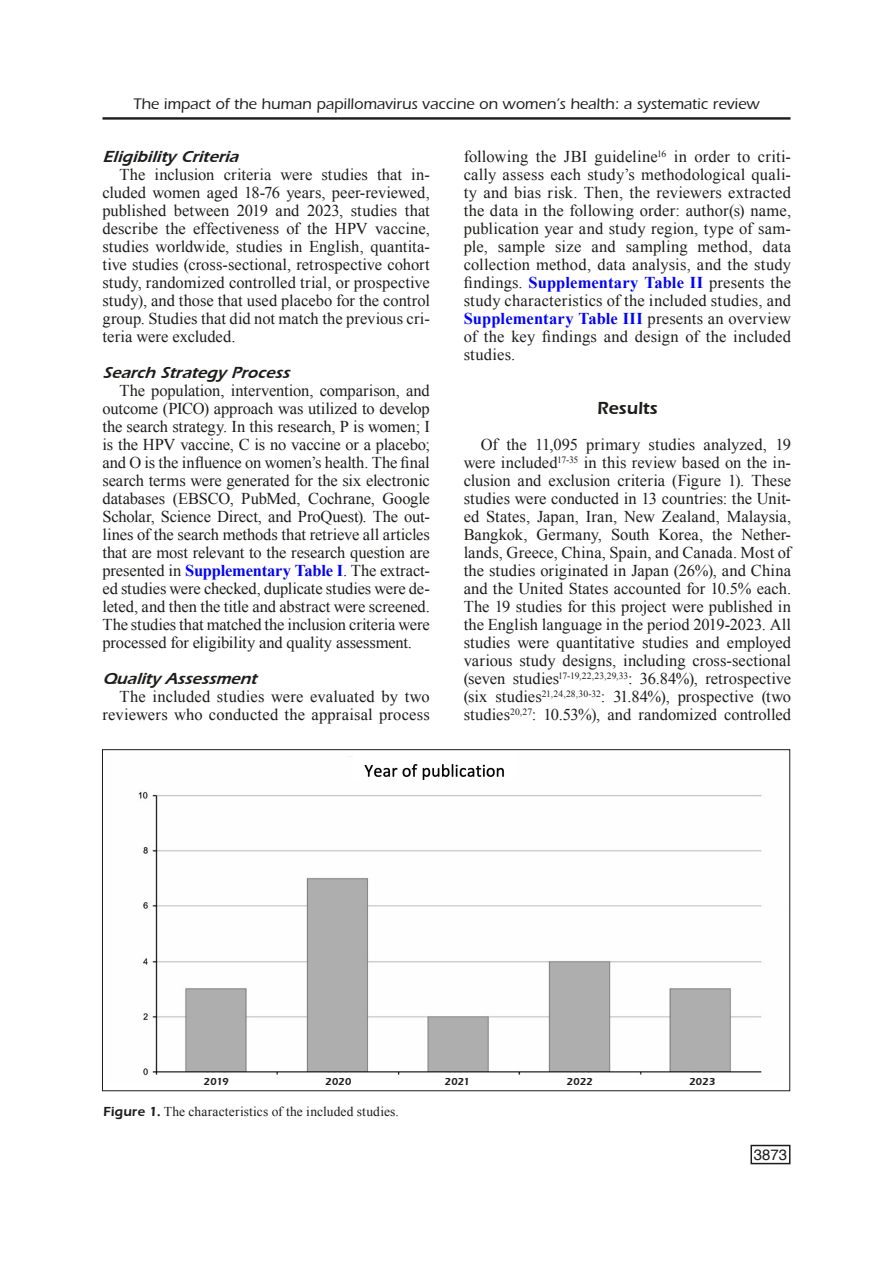
<style>
.page{position:relative;width:893px;height:1263px;background:#fff}
.page>*{position:absolute;margin:0;border:0;box-sizing:border-box;transform-origin:0 0}
.t1{font:18px "Eras Demi";color:#1d1d1b}
.t2{font:16.5px/18px "Times New Roman";letter-spacing:.005em;color:#1d1d1b;text-align:justify}
.t3{font:italic 16.5px "Eras Demi";color:#1d1d1b}
.t4{font:500 15.75px "Eras";color:#1d1d1b}
.t5{font:15px "Helvetica";color:#1d1d1b}
.t6{font:13.5px "Times New Roman";letter-spacing:.01em;color:#1d1d1b}
.t7{font:10.5px "Eras Demi";letter-spacing:-.01em;color:#1d1d1b}
.s1{font-weight:700;color:#00f}
.s2{font-family:"Eras Demi"}
.s3{font-weight:700}
</style>
<div class="page">
<hr style="left:102px;top:117px;width:688px;height:3px;background:#1d1d1b">
<div style="left:750px;top:1145px;width:40px;height:19px;border:2px solid #1d1d1b"></div>
<img style="left:138px;top:756px;width:624px;height:320px">
<p class="t4" style="left:133px;top:95px;width:628px">The impact of the human papillomavirus vaccine on women’s health: a systematic review</p>
<p class="t3" style="left:102px;top:147px;width:137px">Eligibility Criteria</p>
<p class="t2" style="left:102px;top:165px;width:329px;text-indent:17px">The inclusion criteria were studies that in&shy;cluded women aged 18-76 years, peer-reviewed, published between 2019 and 2023, studies that describe the effectiveness of the HPV vaccine, studies worldwide, studies in English, quantita&shy;tive studies (cross-sectional, retrospective cohort study, randomized controlled trial, or prospective study), and those that used placebo for the control group. Studies that did not match the previous cri&shy;teria were excluded.</p>
<p class="t3" style="left:102px;top:363px;width:188px">Search Strategy Process</p>
<p class="t2" style="left:102px;top:381px;width:329px;text-indent:17px">The population, intervention, comparison, and outcome (PICO) approach was utilized to develop the search strategy. In this research, P is women; I is the HPV vaccine, C is no vaccine or a placebo; and O is the influence on women’s health. The final search terms were generated for the six electronic databases (EBSCO, PubMed, Cochrane, Google Scholar, Science Direct, and ProQuest). The out&shy;lines of the search methods that retrieve all articles that are most relevant to the research question are presented in <span class="s1">Supplementary Table I</span>. The extract&shy;ed studies were checked, duplicate studies were de&shy;leted, and then the title and abstract were screened.<br>The studies that matched the inclusion criteria were processed for eligibility and quality assessment.</p>
<p class="t3" style="left:102px;top:669px;width:155px">Quality Assessment</p>
<p class="t2" style="left:102px;top:687px;width:329px;text-align:right">The included studies were evaluated by two reviewers who conducted the appraisal process</p>
<p class="t2" style="left:464px;top:147px;width:329px">following the JBI guideline<sup>16</sup> in order to criti&shy;cally assess each study’s methodological quali&shy;ty and bias risk. Then, the reviewers extracted the data in the following order: author(s) name, publication year and study region, type of sam&shy;ple, sample size and sampling method, data collection method, data analysis, and the study findings. <span class="s1">Supplementary Table II</span> presents the study characteristics of the included studies, and <span class="s1">Supplementary Table III</span> presents an overview of the key findings and design of the included studies.</p>
<p class="t1" style="left:597px;top:397px;width:62px">Results</p>
<p class="t2" style="left:464px;top:435px;width:329px;text-indent:17px">Of the 11,095 primary studies analyzed, 19 were included<sup>17-35</sup> in this review based on the in&shy;clusion and exclusion criteria (Figure 1). These studies were conducted in 13 countries: the Unit&shy;ed States, Japan, Iran, New Zealand, Malaysia, Bangkok, Germany, South Korea, the Nether&shy;lands, Greece, China, Spain, and Canada. Most of the studies originated in Japan (26%), and China and the United States accounted for 10.5% each.<br>The 19 studies for this project were published in the English language in the period 2019-2023. All studies were quantitative studies and employed various study designs, including cross-sectional (seven studies<sup>17-19,22,23,29,33</sup>: 36.84%), retrospective (six studies<sup>21,24,28,30-32</sup>: 31.84%), prospective (two studies<sup>20,27</sup>: 10.53%), and randomized controlled</p>
<p class="t7" style="left:204px;top:1075px;width:27px">2019</p>
<p class="t7" style="left:325px;top:1075px;width:28px">2020</p>
<p class="t7" style="left:444px;top:1075px;width:27px">2021</p>
<p class="t7" style="left:566px;top:1075px;width:28px">2022</p>
<p class="t7" style="left:689px;top:1075px;width:28px">2023</p>
<p class="t6" style="left:103px;top:1102px;width:297px"><span class="s2">Figure 1</span><span class="s3">.</span> The characteristics of the included studies.</p>
<p class="t5" style="left:754px;top:1143px;width:35px">3873</p>
</div>
